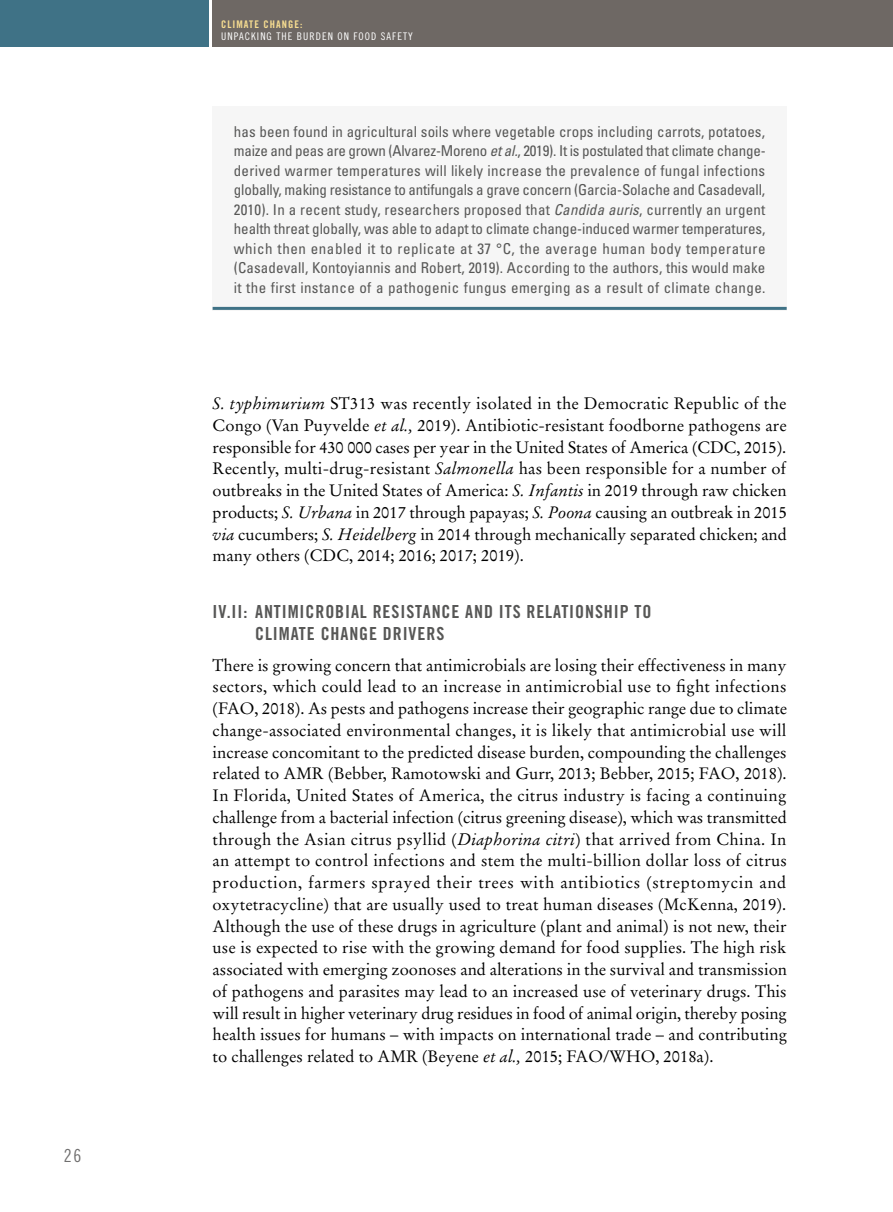
<style>
.page{position:relative;width:893px;height:1212px;background:#fff}
.page>*{position:absolute;margin:0;border:0;box-sizing:border-box;transform-origin:0 0}
.t1{font:18px/22.5px "Trade Gothic Bold Cond Twenty";letter-spacing:.05em;color:#575756}
.t2{font:18px "Trade Gothic Cond Eighteen";color:#706f6f}
.t3{font:16.5px/21.8px "Stempel Garamond";color:#000;text-align:justify}
.t4{font:condensed 15px/19.5px "Univers";letter-spacing:.025em;color:#575756;text-align:justify}
.t5{font:10.5px "Trade Gothic Cond Eighteen";letter-spacing:.1em;color:#fff}
.t6{font:10.5px "Trade Gothic Bold Cond Twenty";letter-spacing:.1em;color:#f7dd91}
.s1{font-style:italic}
</style>
<div class="page">
<div style="left:0;top:0;width:208px;height:47px;background:#3f7286"></div>
<div style="left:213px;top:0;width:680px;height:47px;background:#6e6864"></div>
<div style="left:213px;top:106px;width:574px;height:204px;background:#f6f6f6"></div>
<hr style="left:213px;top:307px;width:574px;height:3px;background:#3f7286">
<p class="t2" style="left:64px;top:1145px;width:19px">26</p>
<p class="t6" style="left:221px;top:18px;width:83px">CLIMATE CHANGE:</p>
<p class="t5" style="left:221px;top:30px;width:193px">UNPACKING THE BURDEN ON FOOD SAFETY</p>
<p class="t4" style="left:234px;top:121px;width:533px">has been found in agricultural soils where vegetable crops including carrots, potatoes, maize and peas are grown (Alvarez-Moreno <span class="s1">et al.</span>, 2019). It is postulated that climate change&shy;derived warmer temperatures will likely increase the prevalence of fungal infections globally, making resistance to antifungals a grave concern (Garcia-Solache and Casadevall, 2010). In a recent study, researchers proposed that <span class="s1">Candida auris</span>, currently an urgent health threat globally, was able to adapt to climate change-induced warmer temperatures, which then enabled it to replicate at 37 °C, the average human body temperature (Casadevall, Kontoyiannis and Robert, 2019). According to the authors, this would make it the first instance of a pathogenic fungus emerging as a result of climate change.</p>
<p class="t3" style="left:213px;top:393px;width:576px"><span class="s1">S. typhimurium</span> ST313 was recently isolated in the Democratic Republic of the Congo (Van Puyvelde <span class="s1">et al.,</span> 2019). Antibiotic-resistant foodborne pathogens are responsible for 430 000 cases per year in the United States of America (CDC, 2015).<br>Recently, multi-drug-resistant <span class="s1">Salmonella</span> has been responsible for a number of outbreaks in the United States of America: <span class="s1">S. Infantis</span> in 2019 through raw chicken products; <span class="s1">S. Urbana</span> in 2017 through papayas; <span class="s1">S. Poona</span> causing an outbreak in 2015 <span class="s1">via</span> cucumbers; <span class="s1">S. Heidelberg</span> in 2014 through mechanically separated chicken; and many others (CDC, 2014; 2016; 2017; 2019).</p>
<p class="t1" style="left:255px;top:600px;width:398px;text-indent:-43px">IV.II: ANTIMICROBIAL RESISTANCE AND ITS RELATIONSHIP TO<br>CLIMATE CHANGE DRIVERS</p>
<p class="t3" style="left:213px;top:654px;width:576px">There is growing concern that antimicrobials are losing their effectiveness in many sectors, which could lead to an increase in antimicrobial use to fight infections (FAO, 2018). As pests and pathogens increase their geographic range due to climate change-associated environmental changes, it is likely that antimicrobial use will increase concomitant to the predicted disease burden, compounding the challenges related to AMR (Bebber, Ramotowski and Gurr, 2013; Bebber, 2015; FAO, 2018).<br>In Florida, United States of America, the citrus industry is facing a continuing challenge from a bacterial infection (citrus greening disease), which was transmitted through the Asian citrus psyllid (<span class="s1">Diaphorina citri</span>) that arrived from China. In an attempt to control infections and stem the multi-billion dollar loss of citrus production, farmers sprayed their trees with antibiotics (streptomycin and oxytetracycline) that are usually used to treat human diseases (McKenna, 2019).<br>Although the use of these drugs in agriculture (plant and animal) is not new, their use is expected to rise with the growing demand for food supplies. The high risk associated with emerging zoonoses and alterations in the survival and transmission of pathogens and parasites may lead to an increased use of veterinary drugs. This will result in higher veterinary drug residues in food of animal origin, thereby posing health issues for humans – with impacts on international trade – and contributing to challenges related to AMR (Beyene <span class="s1">et al.,</span> 2015; FAO/WHO, 2018a).</p>
</div>
